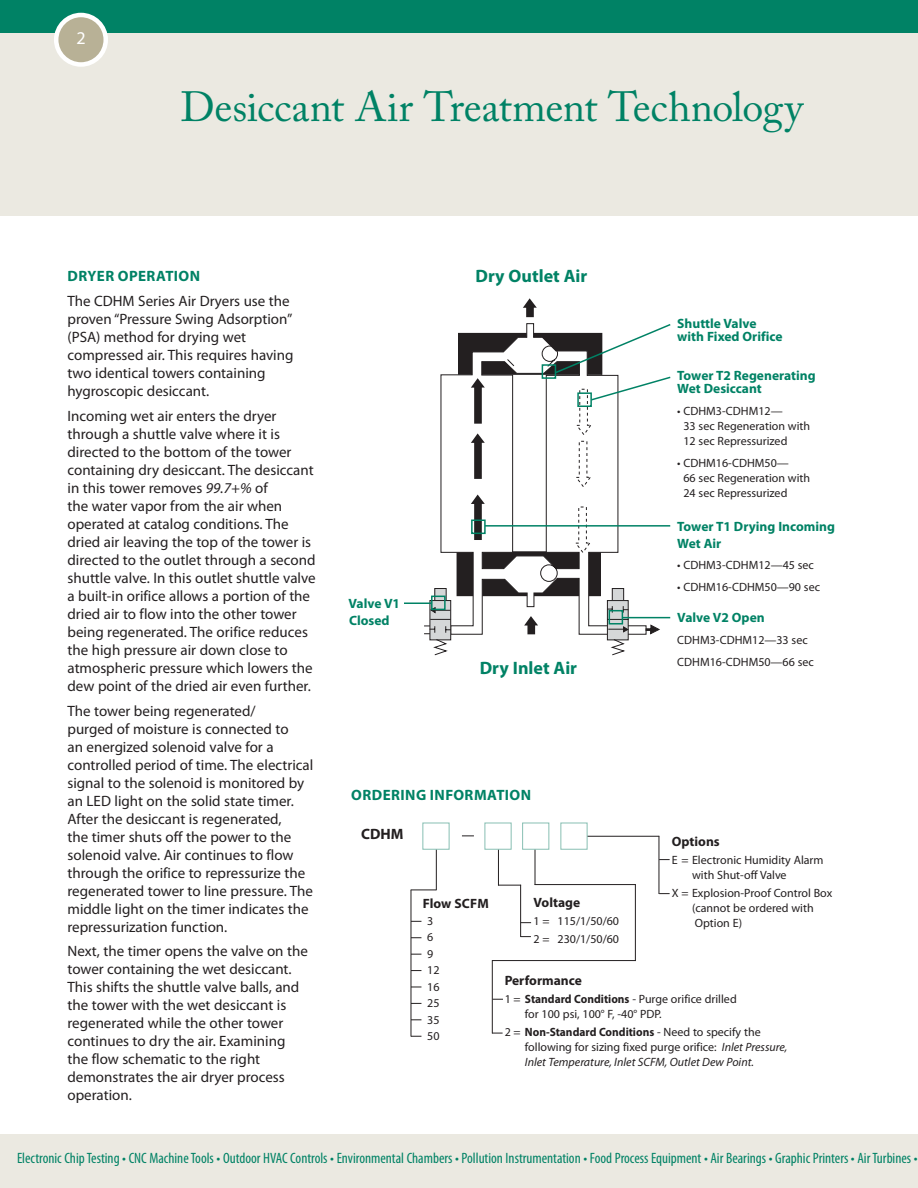
<style>
.page{position:relative;width:918px;height:1188px;background:#fff}
.page>*{position:absolute;margin:0;border:0;box-sizing:border-box;transform-origin:0 0}
.t1{font:42px "Adobe Caslon Pro";letter-spacing:-.01em;color:#008265}
.t2{font:700 18px "Myriad Pro";color:#008265}
.t3{font:18px "Myriad Pro";color:#fff}
.t4{font:15px/18px "Myriad Pro";color:#231f20}
.t5{font:condensed 15px "Myriad Pro";color:#008265}
.t6{font:700 15px "Myriad Pro";letter-spacing:.03em;color:#008265}
.t7{font:700 15px "Myriad Pro";color:#231f20}
.t8{font:700 13.5px/16.5px "Myriad Pro";color:#008265}
.t9{font:700 13.5px "Myriad Pro";color:#231f20}
.t10{font:12px/15px "Myriad Pro";color:#231f20}
.t11{font:italic 12px/15px "Myriad Pro";color:#231f20}
.s1{font-style:italic}
.s2{font-weight:700}
.s3{font-style:normal}
.s4{font-weight:700;font-style:normal}
</style>
<div class="page">
<div style="left:0;top:1134px;width:918px;height:54px;background:#ebe9e1"></div>
<div style="left:0;top:30px;width:918px;height:186px;background:#ebe9e1"></div>
<div style="left:0;top:0;width:918px;height:33px;background:#008265"></div>
<div style="left:56px;top:15px;width:50px;height:49px;background:#b8b196;border-radius:50%"></div>
<div style="left:54px;top:13px;width:54px;height:54px;border:4px solid #fff;border-radius:50%"></div>
<svg style="left:440px;top:332px;width:207px;height:303px"></svg>
<svg style="left:646px;top:624px;width:14px;height:10px"></svg>
<svg style="left:471px;top:378px;width:14px;height:46px"></svg>
<svg style="left:471px;top:433px;width:14px;height:46px"></svg>
<svg style="left:471px;top:495px;width:14px;height:45px"></svg>
<svg style="left:424px;top:588px;width:205px;height:67px"></svg>
<svg style="left:523px;top:298px;width:14px;height:19px"></svg>
<svg style="left:506px;top:323px;width:165px;height:231px"></svg>
<div style="left:577px;top:392px;width:15px;height:15px;border:2px solid #008265"></div>
<hr style="left:485px;top:525px;width:185px;height:2px;background:#008265">
<div style="left:471px;top:520px;width:15px;height:14px;border:2px solid #008265"></div>
<hr style="left:623px;top:617px;width:47px;height:1px;background:#008265">
<div style="left:609px;top:610px;width:14px;height:15px;border:2px solid #008265"></div>
<hr style="left:396px;top:603px;width:35px;height:1px;background:#008265">
<div style="left:431px;top:596px;width:15px;height:14px;border:2px solid #008265"></div>
<div style="left:346px;top:594px;width:57px;height:34px;background:#fff"></div>
<svg style="left:499px;top:885px;width:21px;height:1px"></svg>
<hr style="left:520px;top:885px;width:1px;height:52px;background:#231f20">
<svg style="left:462px;top:836px;width:12px;height:1px"></svg>
<hr style="left:659px;top:836px;width:1px;height:58px;background:#231f20">
<hr style="left:586px;top:836px;width:73px;height:1px;background:#231f20">
<div style="left:560px;top:823px;width:27px;height:27px;background:#fff;border:1px solid #88bfb3"></div>
<hr style="left:535px;top:884px;width:101px;height:1px;background:#231f20">
<hr style="left:492px;top:960px;width:144px;height:1px;background:#231f20">
<hr style="left:492px;top:960px;width:1px;height:73px;background:#231f20">
<hr style="left:635px;top:884px;width:1px;height:77px;background:#231f20">
<hr style="left:535px;top:849px;width:1px;height:36px;background:#231f20">
<div style="left:522px;top:823px;width:27px;height:27px;background:#fff;border:1px solid #88bfb3"></div>
<hr style="left:498px;top:849px;width:1px;height:37px;background:#231f20">
<div style="left:485px;top:823px;width:27px;height:27px;background:#fff;border:1px solid #88bfb3"></div>
<svg style="left:412px;top:890px;width:24px;height:1px"></svg>
<hr style="left:411px;top:890px;width:1px;height:147px;background:#231f20">
<hr style="left:436px;top:849px;width:1px;height:41px;background:#231f20">
<div style="left:422px;top:823px;width:27px;height:27px;background:#fff;border:1px solid #88bfb3"></div>
<p class="t3" style="left:76px;top:27px;width:11px">2</p>
<h1 class="t1" style="left:180px;top:82px;width:624px">Desiccant Air Treatment Technology</h1>
<p class="t6" style="left:68px;top:266px;width:134px">Dryer Operation</p>
<p class="t4" style="left:67px;top:292px;width:228px">The CDHM Series Air Dryers use the proven “Pressure Swing Adsorption” (PSA) method for drying wet compressed air. This requires having two identical towers containing hygroscopic desiccant.</p>
<p class="t4" style="left:67px;top:406px;width:250px">Incoming wet air enters the dryer through a shuttle valve where it is directed to the bottom of the tower containing dry desiccant. The desiccant in this tower removes <span class="s1">99.7+%</span> of<br>the water vapor from the air when operated at catalog conditions. The dried air leaving the top of the tower is directed to the outlet through a second shuttle valve. In this outlet shuttle valve a built-in orifice allows a portion of the dried air to flow into the other tower being regenerated. The orifice reduces the high pressure air down close to atmospheric pressure which lowers the dew point of the dried air even further.</p>
<p class="t4" style="left:67px;top:701px;width:247px">The tower being regenerated/<br>purged of moisture is connected to<br>an energized solenoid valve for a controlled period of time. The electrical signal to the solenoid is monitored by an LED light on the solid state timer.<br>After the desiccant is regenerated,<br>the timer shuts off the power to the solenoid valve. Air continues to flow through the orifice to repressurize the regenerated tower to line pressure. The middle light on the timer indicates the repressurization function.</p>
<p class="t4" style="left:67px;top:942px;width:242px">Next, the timer opens the valve on the tower containing the wet desiccant.<br>This shifts the shuttle valve balls, and the tower with the wet desiccant is regenerated while the other tower continues to dry the air. Examining the flow schematic to the right demonstrates the air dryer process operation.</p>
<p class="t2" style="left:475px;top:264px;width:113px">Dry Outlet Air</p>
<p class="t8" style="left:349px;top:595px;width:53px">Valve V1<br>Closed</p>
<p class="t2" style="left:480px;top:657px;width:99px">Dry Inlet Air</p>
<p class="t8" style="left:677px;top:316px;width:107px;line-height:13.5px">Shuttle Valve with Fixed Orifice</p>
<p class="t8" style="left:677px;top:368px;width:140px;line-height:13.5px">Tower T2 Regenerating<br>Wet Desiccant</p>
<p class="t10" style="left:684px;top:403px;width:128px;text-indent:-6px">• CDHM3-CDHM12—<br>33 sec Regeneration with<br>12 sec Repressurized</p>
<p class="t10" style="left:684px;top:455px;width:128px;text-indent:-6px">• CDHM16-CDHM50—<br>66 sec Regeneration with<br>24 sec Repressurized</p>
<p class="t8" style="left:677px;top:518px;width:159px">Tower T1 Drying Incoming<br>Wet Air</p>
<p class="t10" style="left:677px;top:558px;width:138px">• CDHM3-CDHM12—45 sec</p>
<p class="t10" style="left:677px;top:580px;width:144px">• CDHM16-CDHM50—90 sec</p>
<p class="t8" style="left:677px;top:609px;width:89px">Valve V2 Open</p>
<p class="t10" style="left:677px;top:629px;width:138px;line-height:21.8px">CDHM3-CDHM12—33 sec<br>CDHM16-CDHM50—66 sec</p>
<p class="t6" style="left:351px;top:785px;width:181px">Ordering Information</p>
<p class="t7" style="left:361px;top:824px;width:42px">CDHM</p>
<p class="t9" style="left:672px;top:833px;width:50px">Options</p>
<p class="t10" style="left:692px;top:853px;width:133px;text-indent:-20px">E = Electronic Humidity Alarm with Shut-off Valve</p>
<p class="t10" style="left:692px;top:886px;width:142px;text-indent:-20px">X = Explosion-Proof Control Box (cannot be ordered with<br>Option E)</p>
<p class="t9" style="left:534px;top:894px;width:48px">Voltage</p>
<p class="t10" style="left:534px;top:912px;width:87px;line-height:18px">1 = 115/1/50/60<br>2 = 230/1/50/60</p>
<p class="t9" style="left:423px;top:895px;width:68px">Flow Scfm</p>
<p class="t10" style="left:427px;top:912px;width:14px;line-height:16.5px">3<br>6<br>9<br>12<br>16<br>25<br>35<br>50</p>
<p class="t9" style="left:505px;top:972px;width:79px">Performance</p>
<p class="t10" style="left:525px;top:991px;width:213px;text-indent:-20px">1 = <span class="s2">Standard Conditions</span> - Purge orifice drilled for 100 psi, 100° F, -40° PDP.</p>
<p class="t11" style="left:525px;top:1024px;width:264px;text-indent:-20px"><span class="s3">2 =</span> <span class="s4">Non-Standard Conditions</span> <span class="s3">- Need to specify the following for sizing fixed purge orifice:</span> Inlet Pressure,<br>Inlet Temperature, Inlet SCFM, Outlet Dew Point.</p>
<p class="t5" style="left:17px;top:1149px;width:902px">Electronic Chip Testing • CNC Machine Tools • Outdoor HVAC Controls • Environmental Chambers • Pollution Instrumentation • Food Process Equipment • Air Bearings • Graphic Printers • Air Turbines •</p>
</div>
